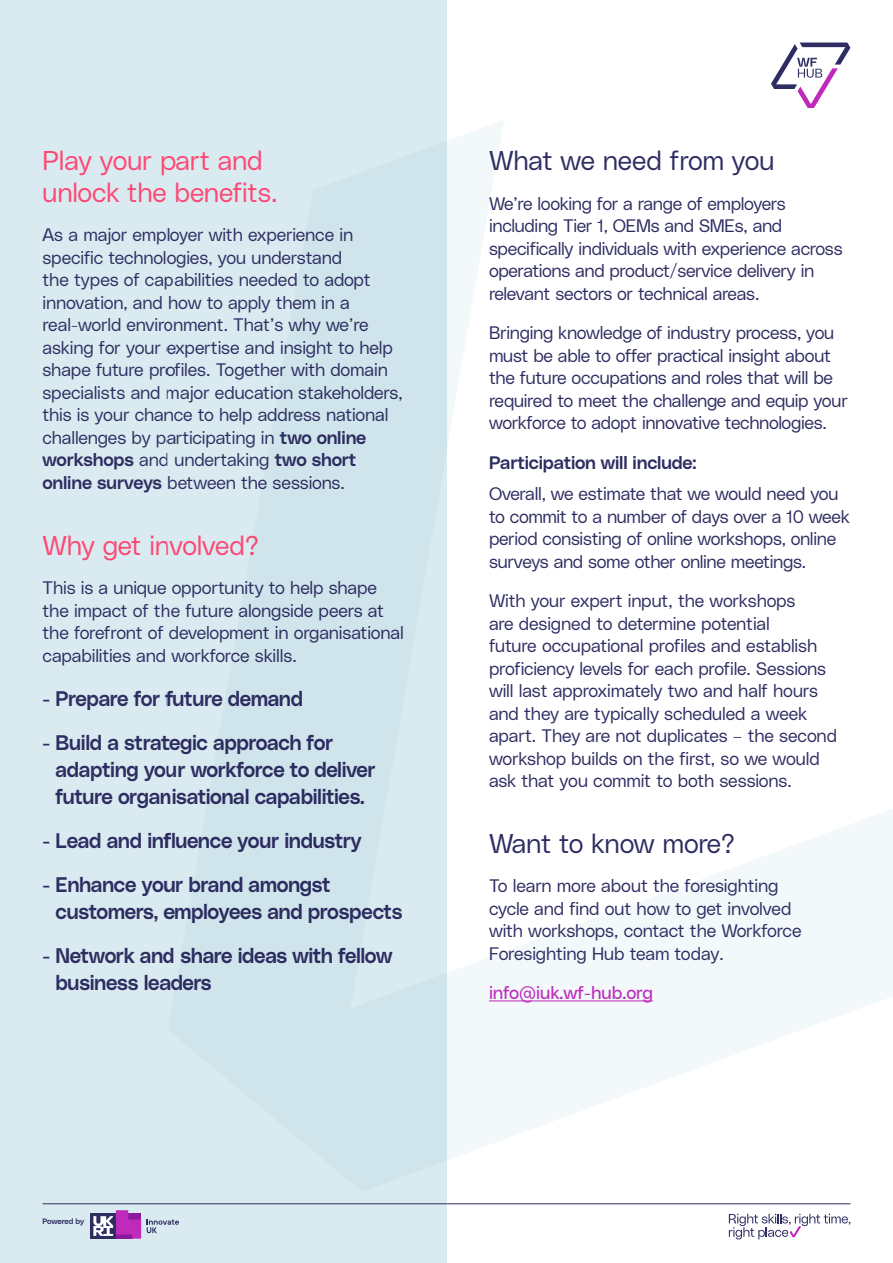
<style>
.page{position:relative;width:893px;height:1263px;background:#fff}
.page>*{position:absolute;margin:0;border:0;box-sizing:border-box;transform-origin:0 0}
.t1{font:27px/31.5px "Poly Sans Slim";letter-spacing:-.01em;color:#ff4773}
.t2{font:27px "Poly Sans Slim";letter-spacing:-.01em;color:#2e2d62}
.t3{font:27px "Poly Sans Slim";letter-spacing:-.015em;color:#fe4773}
.t4{font:21px/27px "Poly Sans Median";letter-spacing:-.02em;color:#2e2d62}
.t5{font:18px/22.5px "Poly Sans Slim";letter-spacing:-.015em;color:#2e2d62}
.t6{font:18px "Poly Sans Median";letter-spacing:-.01em;color:#2e2d62}
.t7{font:18px "Poly Sans Neutral";letter-spacing:-.01em;color:#be2bbb}
.t8{font:7.8px "Poly Sans Median";letter-spacing:-.025em;color:#2e2d62}
.s1{font-family:"Poly Sans Median"}
.s2{font-family:"Poly Sans Slim"}
</style>
<div class="page">
<div style="left:0;top:0;width:446px;height:1263px;background:#d9ebf0"></div>
<svg style="left:771px;top:43px;width:79px;height:65px"></svg>
<svg style="left:729px;top:1214px;width:121px;height:25px"></svg>
<hr style="left:43px;top:1203px;width:807px;height:1px;background:#2e2d62">
<svg style="left:147px;top:1219px;width:32px;height:14px"></svg>
<div style="left:91px;top:1213px;width:25px;height:26px;background:#2e2d62"></div>
<svg style="left:93px;top:1210px;width:48px;height:29px"></svg>
<svg style="left:446px;top:120px;width:447px;height:1072px"></svg>
<hr style="left:489px;top:1000px;width:164px;height:1px;background:#be2bbb">
<h1 class="t1" style="left:43px;top:143px;width:237px">Play your part and unlock the benefits.</h1>
<p class="t5" style="left:43px;top:223px;width:362px">As a major employer with experience in specific technologies, you understand<br>the types of capabilities needed to adopt innovation, and how to apply them in a real-world environment. That’s why we’re asking for your expertise and insight to help shape future profiles. Together with domain specialists and major education stakeholders, this is your chance to help address national challenges by participating in <span class="s1">two online</span></p>
<p class="t6" style="left:43px;top:446px;width:315px">workshops <span class="s2">and undertaking</span> two short</p>
<p class="t5" style="left:43px;top:470px;width:304px"><span class="s1">online surveys</span> between the sessions.</p>
<h1 class="t3" style="left:43px;top:525px;width:218px">Why get involved?</h1>
<p class="t5" style="left:43px;top:575px;width:363px">This is a unique opportunity to help shape the impact of the future alongside peers at the forefront of development in organisational capabilities and workforce skills.</p>
<p class="t4" style="left:43px;top:683px;width:262px">- Prepare for future demand</p>
<p class="t4" style="left:55px;top:727px;width:322px;text-indent:-13px">- Build a strategic approach for adapting your workforce to deliver future organisational capabilities.</p>
<p class="t4" style="left:43px;top:825px;width:321px">- Lead and influence your industry</p>
<p class="t4" style="left:55px;top:869px;width:349px;text-indent:-13px">- Enhance your brand amongst customers, employees and prospects</p>
<p class="t4" style="left:55px;top:940px;width:338px;text-indent:-13px">- Network and share ideas with fellow business leaders</p>
<h1 class="t2" style="left:489px;top:141px;width:287px">What we need from you</h1>
<p class="t5" style="left:489px;top:191px;width:355px">We’re looking for a range of employers including Tier 1, OEMs and SMEs, and specifically individuals with experience across operations and product/service delivery in relevant sectors or technical areas.</p>
<p class="t5" style="left:489px;top:321px;width:360px">Bringing knowledge of industry process, you must be able to offer practical insight about the future occupations and roles that will be required to meet the challenge and equip your workforce to adopt innovative technologies.</p>
<p class="t6" style="left:489px;top:449px;width:209px">Participation will include:</p>
<p class="t5" style="left:489px;top:481px;width:362px">Overall, we estimate that we would need you to commit to a number of days over a 10 week period consisting of online workshops, online surveys and some other online meetings.</p>
<p class="t5" style="left:489px;top:588px;width:350px">With your expert input, the workshops<br>are designed to determine potential<br>future occupational profiles and establish proficiency levels for each profile. Sessions will last approximately two and half hours and they are typically scheduled a week apart. They are not duplicates – the second workshop builds on the first, so we would ask that you commit to both sessions.</p>
<h1 class="t2" style="left:489px;top:823px;width:248px">Want to know more?</h1>
<p class="t5" style="left:489px;top:873px;width:314px">To learn more about the foresighting cycle and find out how to get involved with workshops, contact the Workforce Foresighting Hub team today.</p>
<p class="t7" style="left:489px;top:979px;width:166px">info@iuk.wf-hub.org</p>
<p class="t8" style="left:43px;top:1215px;width:43px">Powered by</p>
</div>
